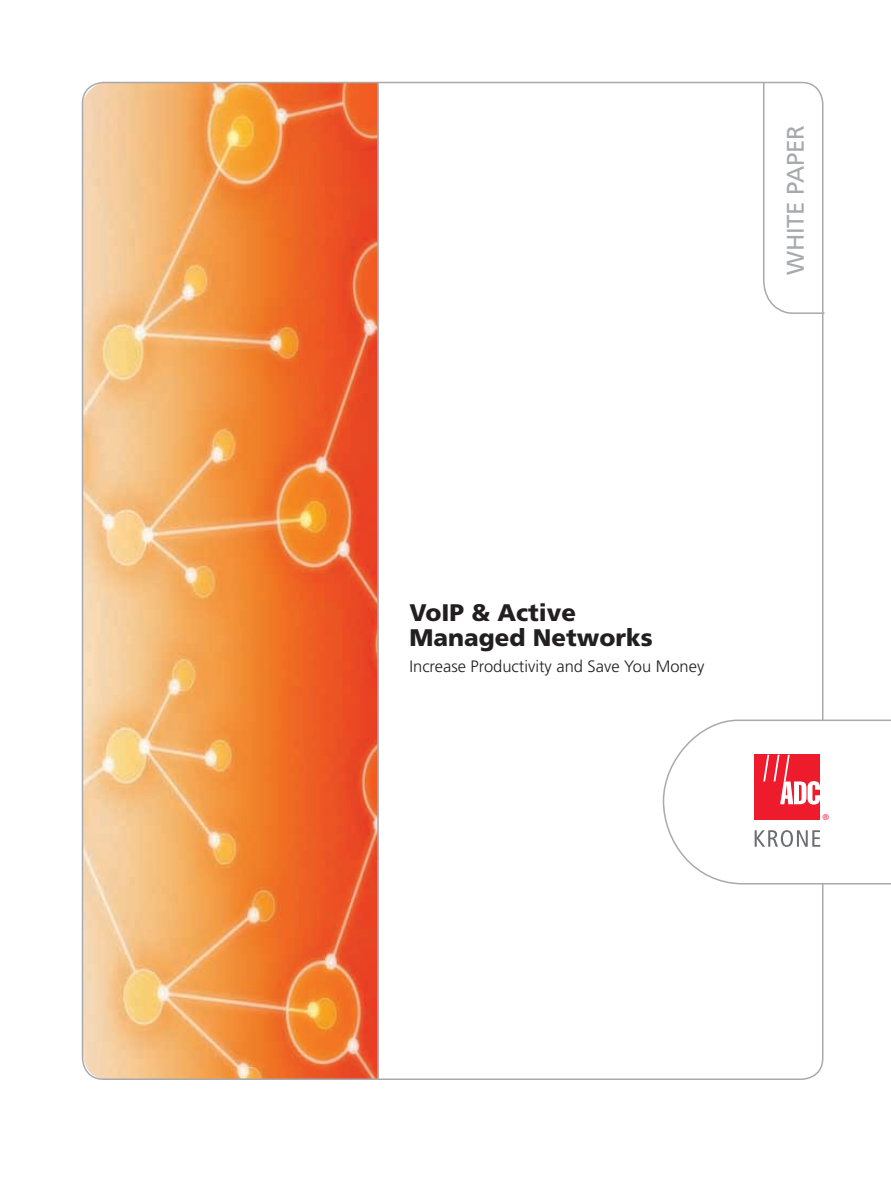
<style>
.page{position:relative;width:891px;height:1188px;background:#fff}
.page>*{position:absolute;margin:0;border:0;box-sizing:border-box;transform-origin:0 0}
.t1{font:900 24px/25.5px "Frutiger LT";color:#231f20}
.t2{font:24px "Frutiger LT";letter-spacing:-.01em;color:#a8a9ad}
.t3{font:300 16.5px "Frutiger LT";color:#231f20}
.t4{font:300 8.4px "Frutiger LT";color:#ee1b2c}
</style>
<div class="page">
<img style="left:83px;top:82px;width:294px;height:997px">
<svg style="left:662px;top:719px;width:229px;height:166px"></svg>
<svg style="left:762px;top:81px;width:63px;height:234px"></svg>
<hr style="left:377px;top:83px;width:2px;height:997px;background:#a8a9ad">
<p class="t2" style="left:781px;top:275px;width:152px;rotate:-90deg">WHITE PAPER</p>
<p class="t1" style="left:410px;top:599px;width:245px">VoIP &amp; Active<br>Managed Networks</p>
<p class="t3" style="left:410px;top:657px;width:296px">Increase Productivity and Save You Money</p>
<p class="t4" style="left:822px;top:813px;width:8px">®</p>
</div>
